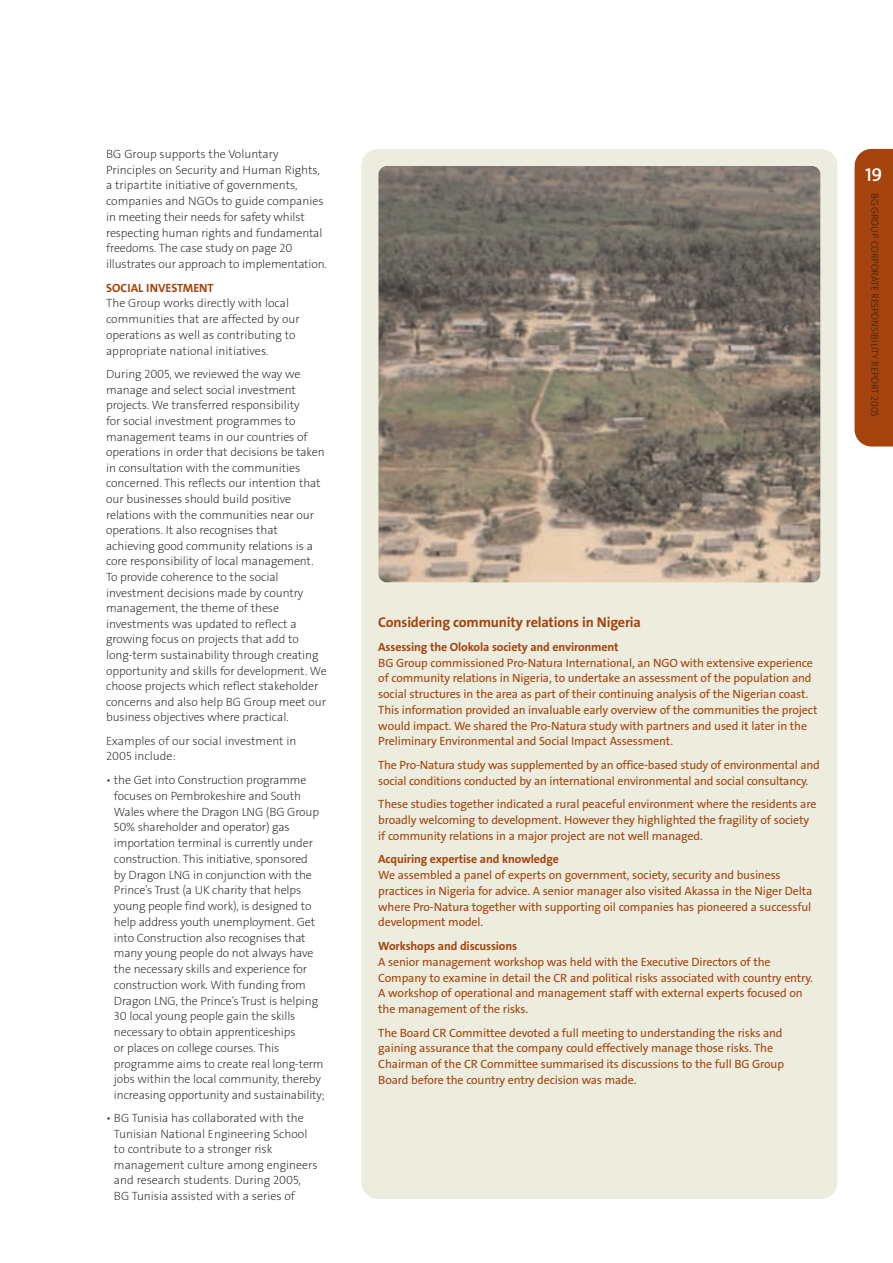
<style>
.page{position:relative;width:893px;height:1263px;background:#fff}
.page>*{position:absolute;margin:0;border:0;box-sizing:border-box;transform-origin:0 0}
.t1{font:600 18.75px "BG The Sans";color:#fff}
.t2{font:700 14.25px "BG The Sans";letter-spacing:-.01em;color:#a4430d}
.t3{font:200 12px/15.8px "BG The Sans";letter-spacing:-.005em;color:#231f20}
.t4{font:12px/15.8px "BG The Sans";letter-spacing:-.01em;color:#a4430d}
.t5{font:700 12px "BG The Sans";letter-spacing:-.01em;color:#a4430d}
.t6{font:200 9.75px "BG The Sans";letter-spacing:-.01em;color:#231f20}
</style>
<div class="page">
<div style="left:854px;top:149px;width:39px;height:298px;background:#a4430d"></div>
<div style="left:361px;top:149px;width:476px;height:1050px;background:#ededdf;border-radius:17px"></div>
<img style="left:378px;top:166px;width:442px;height:417px;border-radius:9px">
<p class="t3" style="left:106px;top:147px;width:222px">BG Group supports the Voluntary Principles on Security and Human Rights, a tripartite initiative of governments, companies and NGOs to guide companies in meeting their needs for safety whilst respecting human rights and fundamental freedoms. The case study on page 20 illustrates our approach to implementation.</p>
<p class="t5" style="left:106px;top:283px;width:109px">SOCIAL INVESTMENT</p>
<p class="t3" style="left:106px;top:297px;width:195px">The Group works directly with local communities that are affected by our operations as well as contributing to appropriate national initiatives.</p>
<p class="t3" style="left:106px;top:367px;width:222px">During 2005, we reviewed the way we manage and select social investment projects. We transferred responsibility<br>for social investment programmes to management teams in our countries of operations in order that decisions be taken in consultation with the communities concerned. This reflects our intention that our businesses should build positive relations with the communities near our operations. It also recognises that achieving good community relations is a core responsibility of local management.<br>To provide coherence to the social investment decisions made by country management, the theme of these investments was updated to reflect a growing focus on projects that add to long-term sustainability through creating opportunity and skills for development. We choose projects which reflect stakeholder concerns and also help BG Group meet our business objectives where practical.</p>
<p class="t3" style="left:106px;top:734px;width:192px">Examples of our social investment in<br>2005 include:</p>
<p class="t3" style="left:114px;top:773px;width:212px;text-indent:-8px">• the Get into Construction programme focuses on Pembrokeshire and South Wales where the Dragon LNG (BG Group 50% shareholder and operator) gas importation terminal is currently under construction. This initiative, sponsored<br>by Dragon LNG in conjunction with the Prince’s Trust (a UK charity that helps young people find work), is designed to help address youth unemployment. Get into Construction also recognises that many young people do not always have the necessary skills and experience for construction work. With funding from Dragon LNG, the Prince’s Trust is helping 30 local young people gain the skills necessary to obtain apprenticeships<br>or places on college courses. This programme aims to create real long-term jobs within the local community, thereby increasing opportunity and sustainability;</p>
<p class="t3" style="left:114px;top:1112px;width:205px;text-indent:-8px">• BG Tunisia has collaborated with the Tunisian National Engineering School to contribute to a stronger risk management culture among engineers and research students. During 2005, BG Tunisia assisted with a series of</p>
<h1 class="t1" style="left:865px;top:168px;width:19px">19</h1>
<p class="t6" style="left:878px;top:193px;width:225px;rotate:90deg">BG GROUP CORPORATE RESPONSIBILITY REPORT 2005</p>
<p class="t2" style="left:378px;top:617px;width:264px">Considering community relations in Nigeria</p>
<p class="t5" style="left:378px;top:642px;width:242px">Assessing the Olokola society and environment</p>
<p class="t4" style="left:378px;top:656px;width:441px">BG Group commissioned Pro-Natura International, an NGO with extensive experience of community relations in Nigeria, to undertake an assessment of the population and social structures in the area as part of their continuing analysis of the Nigerian coast.<br>This information provided an invaluable early overview of the communities the project would impact. We shared the Pro-Natura study with partners and used it later in the Preliminary Environmental and Social Impact Assessment.</p>
<p class="t4" style="left:378px;top:758px;width:443px">The Pro-Natura study was supplemented by an office-based study of environmental and social conditions conducted by an international environmental and social consultancy.</p>
<p class="t4" style="left:378px;top:797px;width:440px">These studies together indicated a rural peaceful environment where the residents are broadly welcoming to development. However they highlighted the fragility of society if community relations in a major project are not well managed.</p>
<p class="t5" style="left:378px;top:855px;width:182px">Acquiring expertise and knowledge</p>
<p class="t4" style="left:378px;top:868px;width:436px">We assembled a panel of experts on government, society, security and business practices in Nigeria for advice. A senior manager also visited Akassa in the Niger Delta where Pro-Natura together with supporting oil companies has pioneered a successful development model.</p>
<p class="t5" style="left:378px;top:941px;width:140px">Workshops and discussions</p>
<p class="t4" style="left:378px;top:955px;width:436px">A senior management workshop was held with the Executive Directors of the Company to examine in detail the CR and political risks associated with country entry.<br>A workshop of operational and management staff with external experts focused on the management of the risks.</p>
<p class="t4" style="left:378px;top:1026px;width:407px">The Board CR Committee devoted a full meeting to understanding the risks and gaining assurance that the company could effectively manage those risks. The Chairman of the CR Committee summarised its discussions to the full BG Group Board before the country entry decision was made.</p>
</div>
